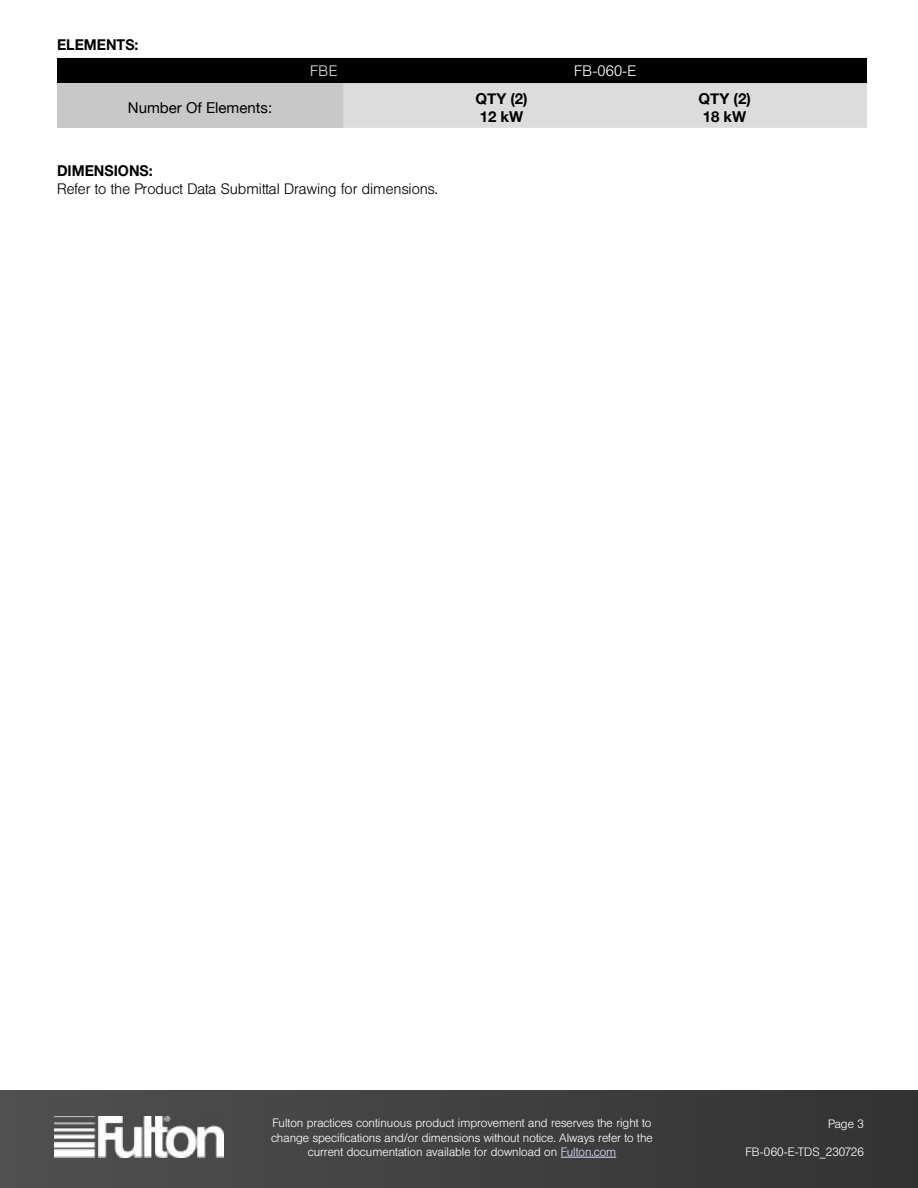
<style>
.page{position:relative;width:918px;height:1188px;background:#fff}
.page>*{position:absolute;margin:0;border:0;box-sizing:border-box;transform-origin:0 0}
.t1{font:300 15px "Helvetica BQ";color:#000}
.t2{font:700 15px "Helvetica Neue LT Std";color:#000;scale:.95 1}
.t3{font:700 15px/18px "Helvetica Neue";color:#000}
.t4{font:15px "Helvetica Neue";color:#000}
.t5{font:300 15px "Helvetica BQ";color:#fff}
.t6{font:300 15px "Helvetica BQ";color:#e2e0df}
.t7{font:300 12px/14.4px "Helvetica BQ";color:#fff;text-align:center}
.s1{color:#d8e1ff}
</style>
<div class="page">
<div style="left:0;top:1091px;width:918px;height:97px;background:linear-gradient(to right,#525252,#323232)"></div>
<img style="left:54px;top:1116px;width:169px;height:41px">
<hr style="left:561px;top:1157px;width:55px;height:1px;background:#d8e1ff">
<svg style="left:57px;top:58px;width:810px;height:70px;background:#888"></svg>
<p class="t2" style="left:57px;top:36px;width:87px">ELEMENTS:</p>
<p class="t6" style="left:310px;top:62px;width:28px">FBE</p>
<p class="t5" style="left:574px;top:62px;width:63px">FB-060-E</p>
<p class="t4" style="left:128px;top:98px;width:146px">Number Of Elements:</p>
<p class="t3" style="left:476px;top:89px;width:54px">QTY (2)<br>12 kW</p>
<p class="t3" style="left:699px;top:89px;width:54px">QTY (2)<br>18 kW</p>
<p class="t2" style="left:57px;top:162px;width:102px">DIMENSIONS:</p>
<p class="t1" style="left:57px;top:181px;width:382px">Refer to the Product Data Submittal Drawing for dimensions.</p>
<p class="t7" style="left:273px;top:1116px;width:380px">Fulton practices continuous product improvement and reserves the right to</p>
<p class="t7" style="left:828px;top:1117px;width:37px">Page 3</p>
<p class="t7" style="left:271px;top:1130px;width:383px">change specifications and/or dimensions without notice. Always refer to the current documentation available for download on <span class="s1">Fulton.com</span></p>
<p class="t7" style="left:745px;top:1145px;width:120px">FB-060-E-TDS_230726</p>
</div>
